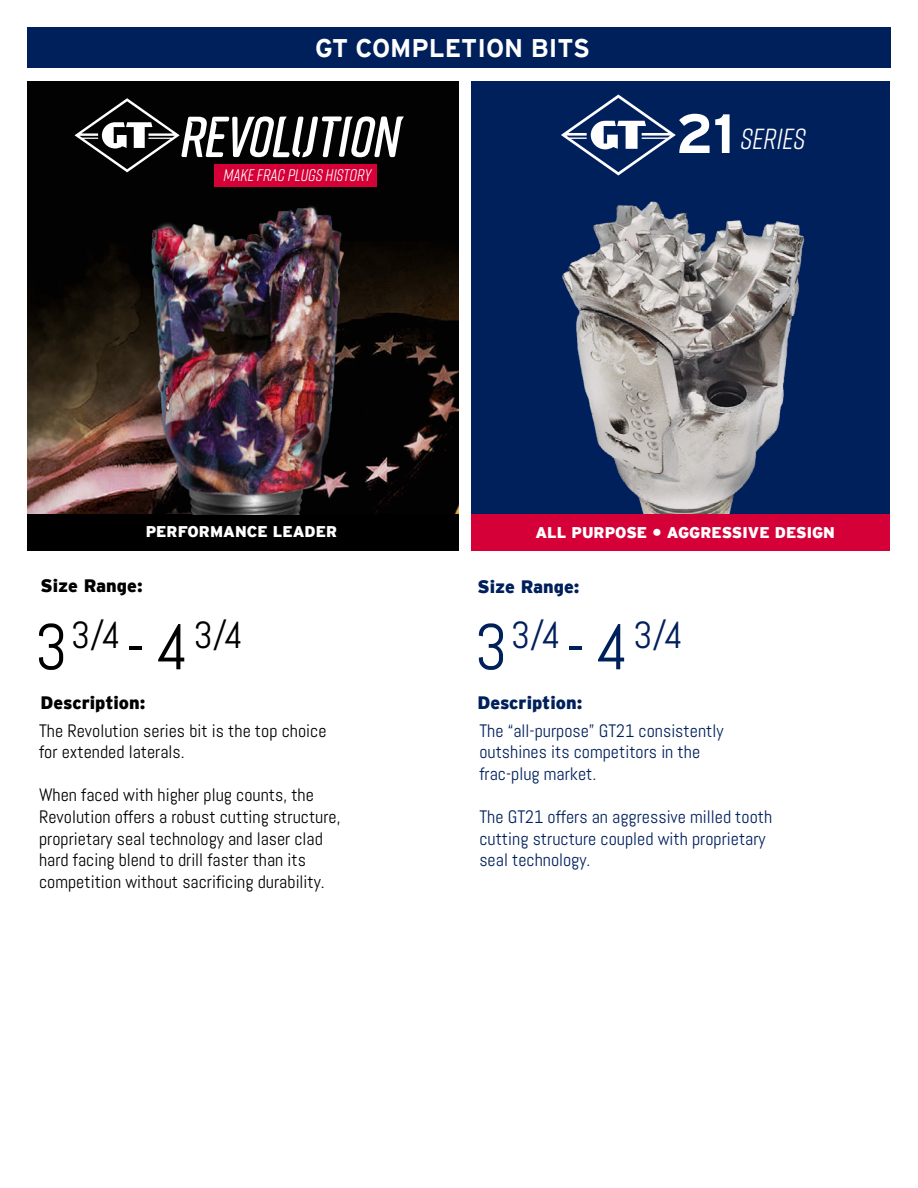
<style>
.page{position:relative;width:918px;height:1188px;background:#fff}
.page>*{position:absolute;margin:0;border:0;box-sizing:border-box;transform-origin:0 0}
.t1{font:37.65px "Abel";color:#00205c}
.t2{font:37.65px "Abel";color:#000}
.t3{font:italic 28.95px "Rift";color:#fff}
.t4{font:700 25.5px "Interstate";color:#fff}
.t5{font:18px/21.6px "Abel";color:#000}
.t6{font:18px/21.6px "Abel";color:#00205c}
.t7{font:900 18px "Interstate";color:#00205c}
.t8{font:900 18px "Interstate";color:#000}
.t9{font:italic 16.8px "Rift";color:#fff}
.t10{font:900 15.45px "Interstate";color:#fff}
.s1{font-family:"Interstate";font-weight:700;font-style:normal;font-size:55.2px}
.s2{font-size:64.65px}
</style>
<div class="page">
<div style="left:27px;top:27px;width:864px;height:41px;background:#00205c"></div>
<div style="left:471px;top:81px;width:419px;height:445px;background:#00205c"></div>
<img style="left:562px;top:201px;width:243px;height:313px">
<div style="left:471px;top:514px;width:419px;height:36px;background:#d50037"></div>
<svg style="left:561px;top:94px;width:115px;height:82px"></svg>
<img style="left:27px;top:81px;width:432px;height:433px">
<div style="left:27px;top:514px;width:432px;height:36px;background:#000"></div>
<svg style="left:75px;top:98px;width:329px;height:74px"></svg>
<div style="left:214px;top:164px;width:163px;height:23px;background:#d50037"></div>
<img style="left:110px;top:198px;width:254px;height:316px">
<h3 class="t4" style="left:315px;top:34px;width:276px">GT COMPLETION BITS</h3>
<p class="t9" style="left:223px;top:163px;width:149px">MAKE FRAC PLUGS HISTORY</p>
<h2 class="t3" style="left:676px;top:118px;width:131px"><span class="s1">21</span> SERIES</h2>
<p class="t10" style="left:146px;top:523px;width:193px">PERFORMANCE LEADER</p>
<p class="t10" style="left:535px;top:523px;width:301px">ALL PURPOSE • AGGRESSIVE DESIGN</p>
<p class="t8" style="left:41px;top:576px;width:104px">Size Range:</p>
<p class="t7" style="left:477px;top:576px;width:104px">Size Range:</p>
<h1 class="t2" style="left:34px;top:611px;width:210px"><span class="s2">3</span> 3/4 <span class="s2">- 4</span> 3/4</h1>
<h1 class="t1" style="left:474px;top:611px;width:210px"><span class="s2">3</span> 3/4 <span class="s2">- 4</span> 3/4</h1>
<p class="t8" style="left:41px;top:693px;width:106px">Description:</p>
<p class="t7" style="left:477px;top:693px;width:106px">Description:</p>
<p class="t5" style="left:39px;top:720px;width:289px">The Revolution series bit is the top choice for extended laterals.</p>
<p class="t5" style="left:39px;top:784px;width:303px">When faced with higher plug counts, the Revolution offers a robust cutting structure, proprietary seal technology and laser clad hard facing blend to drill faster than its competition without sacrificing durability.</p>
<p class="t6" style="left:479px;top:720px;width:246px">The “all-purpose” GT21 consistently outshines its competitors in the frac-plug market.</p>
<p class="t6" style="left:479px;top:806px;width:294px">The GT21 offers an aggressive milled tooth cutting structure coupled with proprietary seal technology.</p>
</div>
